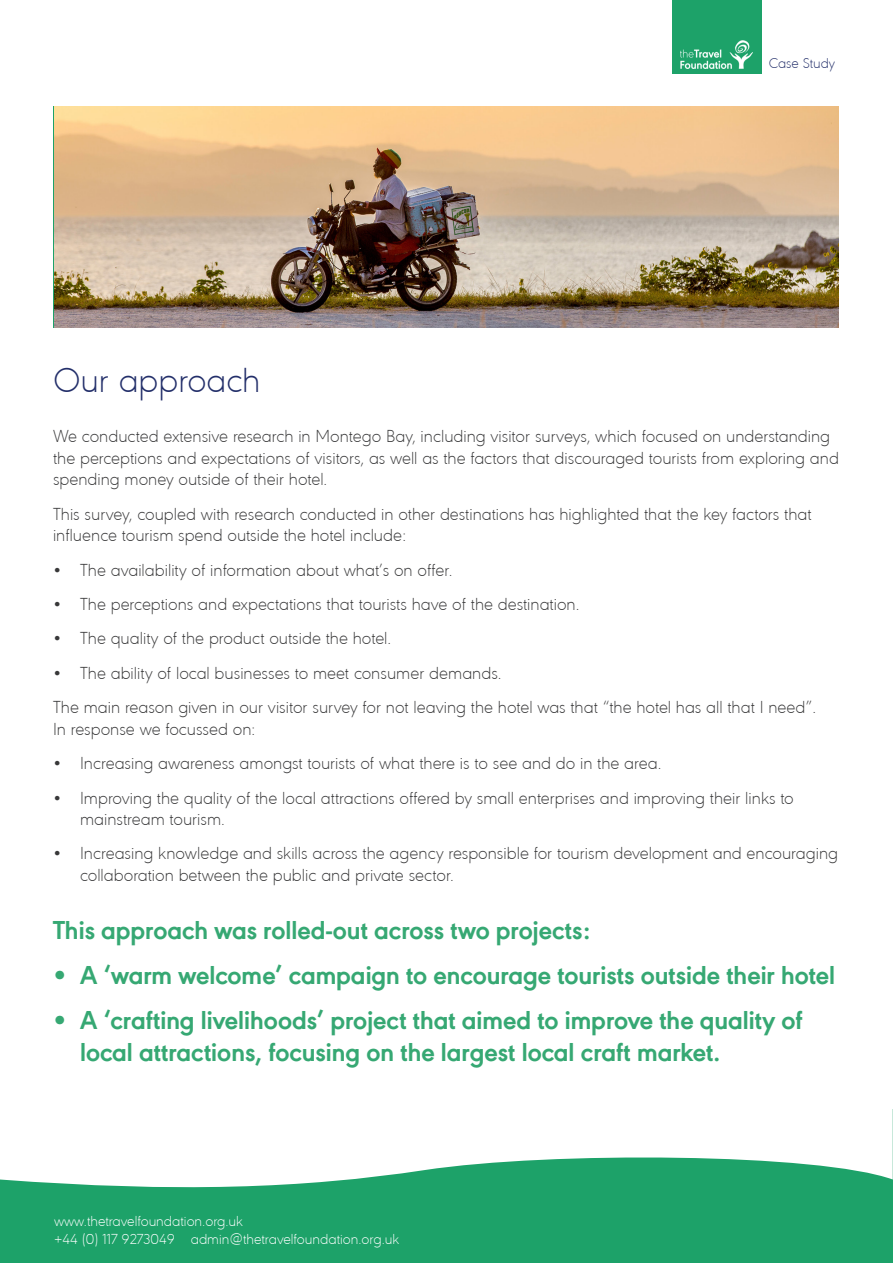
<style>
.page{position:relative;width:893px;height:1263px;background:#fff}
.page>*{position:absolute;margin:0;border:0;box-sizing:border-box;transform-origin:0 0}
.Heading{font:200 36px "URW Geometric";color:#232f6a}
.boxed_red_text{font:700 27px/32.4px "URW Geometric";color:#36a873}
.Case_study_body_text{font:200 18px/21.6px "URW Geometric";color:#383839}
.t1{font:200 15px/18px "URW Geometric";color:#fff}
.t2{font:200 14.7px "URW Geometric";letter-spacing:-.01em;color:#232f6a}
</style>
<div class="page">
<div style="left:672px;top:0;width:90px;height:74px;background:#1da269"></div>
<div style="left:0;top:1109px;width:893px;height:154px;background:#1da269"></div>
<svg style="left:0;top:1109px;width:893px;height:79px;fill:#fff"></svg>
<img style="left:680px;top:40px;width:73px;height:28px">
<img style="left:54px;top:106px;width:784px;height:221px">
<p class="t2" style="left:769px;top:53px;width:68px">Case Study</p>
<p class="Heading" style="left:53px;top:355px;width:209px">Our approach</p>
<p class="Case_study_body_text" style="left:53px;top:424px;width:787px">We conducted extensive research in Montego Bay, including visitor surveys, which focused on understanding the perceptions and expectations of visitors, as well as the factors that discouraged tourists from exploring and spending money outside of their hotel.</p>
<p class="Case_study_body_text" style="left:53px;top:502px;width:760px">This survey, coupled with research conducted in other destinations has highlighted that the key factors that influence tourism spend outside the hotel include:</p>
<p class="Case_study_body_text" style="left:53px;top:558px;width:401px">• The availability of information about what’s on offer.</p>
<p class="Case_study_body_text" style="left:53px;top:592px;width:528px">• The perceptions and expectations that tourists have of the destination.</p>
<p class="Case_study_body_text" style="left:53px;top:626px;width:340px">• The quality of the product outside the hotel.</p>
<p class="Case_study_body_text" style="left:53px;top:661px;width:450px">• The ability of local businesses to meet consumer demands.</p>
<p class="Case_study_body_text" style="left:53px;top:695px;width:765px">The main reason given in our visitor survey for not leaving the hotel was that “the hotel has all that I need”.<br>In response we focussed on:</p>
<p class="Case_study_body_text" style="left:53px;top:751px;width:610px">• Increasing awareness amongst tourists of what there is to see and do in the area.</p>
<p class="Case_study_body_text" style="left:80px;top:785px;width:715px;text-indent:-27px">• Improving the quality of the local attractions offered by small enterprises and improving their links to mainstream tourism.</p>
<p class="Case_study_body_text" style="left:80px;top:841px;width:759px;text-indent:-27px">• Increasing knowledge and skills across the agency responsible for tourism development and encouraging collaboration between the public and private sector.</p>
<p class="boxed_red_text" style="left:53px;top:912px;width:539px">This approach was rolled-out across two projects:</p>
<p class="boxed_red_text" style="left:53px;top:957px;width:784px">• A ‘warm welcome’ campaign to encourage tourists outside their hotel</p>
<p class="boxed_red_text" style="left:80px;top:1002px;width:724px;text-indent:-27px">• A ‘crafting livelihoods’ project that aimed to improve the quality of local attractions, focusing on the largest local craft market.</p>
<p class="t1" style="left:54px;top:1211px;width:347px">www.thetravelfoundation.org.uk<br>+44 (0) 117 9273049 admin@thetravelfoundation.org.uk</p>
</div>
